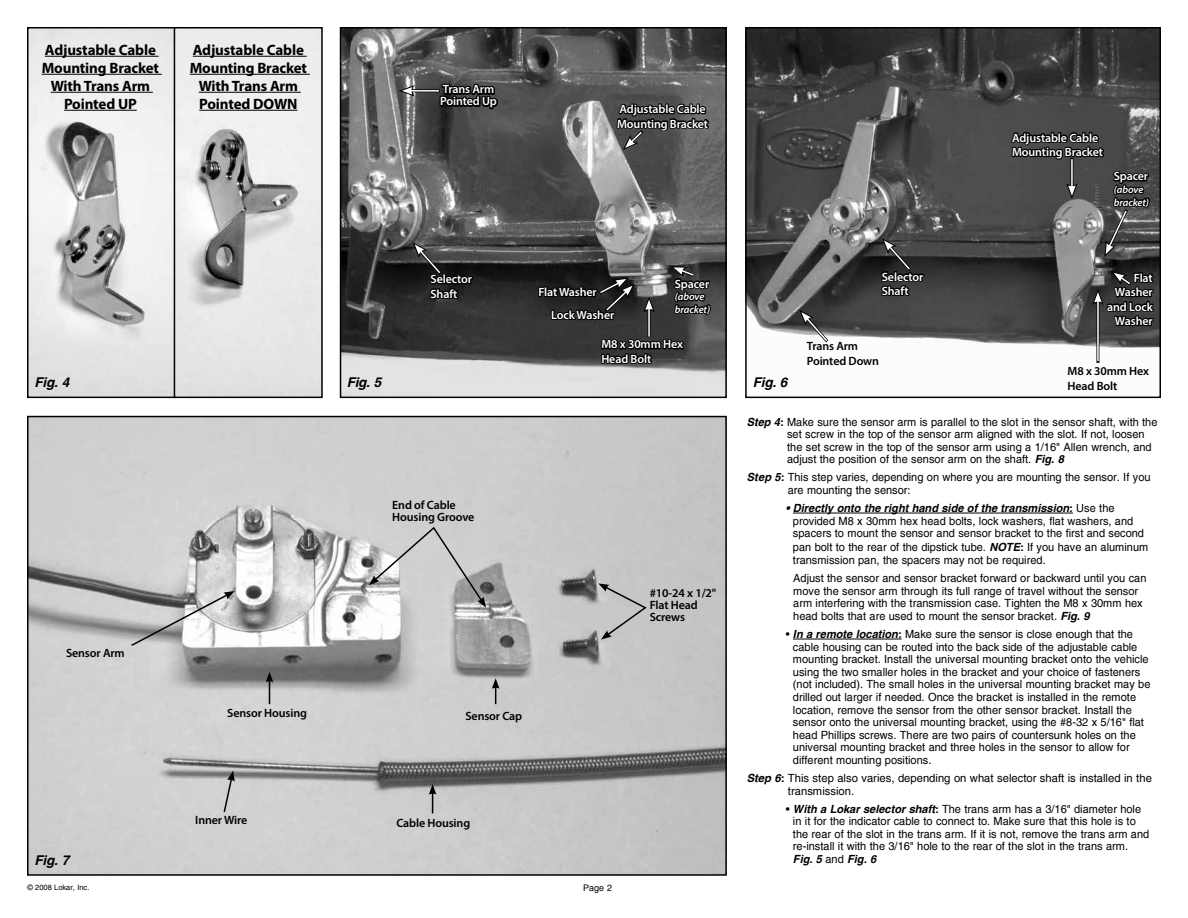
<style>
.page{position:relative;width:1188px;height:918px;background:#fff}
.page>*{position:absolute;margin:0;border:0;box-sizing:border-box;transform-origin:0 0}
.t1{font:700 15px/18px "Myriad Pro";letter-spacing:-.01em;color:#000;text-align:center}
.t2{font:italic 700 13.5px "Helvetica";letter-spacing:-.015em;color:#000}
.t3{font:600 12px/14.4px "Myriad Pro";letter-spacing:-.01em;color:#fff}
.t4{font:600 12px/12px "Myriad Pro";letter-spacing:-.01em;color:#000}
.t5{font:11.25px/12.6px "Helvetica";color:#000}
.t6{font:italic 600 10.5px/12.6px "Myriad Pro";letter-spacing:-.01em;color:#fff}
.t7{font:9px "Helvetica";color:#000}
.t8{font:7.5px "Helvetica";color:#000}
.s1{font-weight:700;font-style:italic}
</style>
<div class="page">
<hr style="left:793px;top:513px;width:280px;height:1px;background:#000">
<hr style="left:793px;top:639px;width:109px;height:1px;background:#000">
<img style="left:343px;top:30px;width:381px;height:365px">
<div style="left:340px;top:27px;width:387px;height:371px;border:2px solid #000"></div>
<img style="left:748px;top:30px;width:410px;height:333px">
<div style="left:745px;top:27px;width:416px;height:371px;border:2px solid #000"></div>
<img style="left:30px;top:30px;width:290px;height:365px">
<div style="left:27px;top:27px;width:149px;height:371px;border:2px solid #000"></div>
<div style="left:174px;top:27px;width:149px;height:371px;border:2px solid #000"></div>
<img style="left:30px;top:419px;width:694px;height:454px">
<div style="left:27px;top:416px;width:700px;height:460px;border:2px solid #000"></div>
<hr style="left:45px;top:56px;width:114px;height:1px;background:#000">
<hr style="left:42px;top:74px;width:120px;height:1px;background:#000">
<hr style="left:51px;top:92px;width:102px;height:1px;background:#000">
<hr style="left:64px;top:110px;width:73px;height:1px;background:#000">
<hr style="left:193px;top:56px;width:114px;height:1px;background:#000">
<hr style="left:190px;top:74px;width:120px;height:1px;background:#000">
<hr style="left:199px;top:92px;width:102px;height:1px;background:#000">
<hr style="left:199px;top:110px;width:99px;height:1px;background:#000">
<svg style="left:413px;top:242px;width:61px;height:65px;background:#2e2e2e"></svg>
<svg style="left:879px;top:238px;width:47px;height:66px;background:#323232"></svg>
<svg style="left:799px;top:310px;width:32px;height:36px"></svg>
<hr style="left:1096px;top:300px;width:3px;height:63px;background:#000">
<hr style="left:409px;top:89px;width:31px;height:3px;background:#000">
<hr style="left:1097px;top:300px;width:2px;height:61px;background:#fff">
<svg style="left:537px;top:248px;width:175px;height:119px;background:#3c3c3c"></svg>
<svg style="left:438px;top:52px;width:62px;height:77px;background:#414141"></svg>
<svg style="left:223px;top:771px;width:12px;height:43px"></svg>
<svg style="left:429px;top:784px;width:7px;height:29px"></svg>
<svg style="left:266px;top:672px;width:7px;height:32px"></svg>
<svg style="left:130px;top:591px;width:105px;height:56px"></svg>
<svg style="left:369px;top:526px;width:117px;height:82px;background:#c4c4c4"></svg>
<svg style="left:598px;top:583px;width:50px;height:57px;background:#b8b8b8"></svg>
<svg style="left:492px;top:678px;width:8px;height:26px"></svg>
<hr style="left:410px;top:90px;width:29px;height:2px;background:#fff">
<svg style="left:399px;top:85px;width:16px;height:12px"></svg>
<svg style="left:615px;top:82px;width:95px;height:68px;background:#464646"></svg>
<svg style="left:1009px;top:110px;width:149px;height:246px;background:#535353"></svg>
<h1 class="t1" style="left:42px;top:40px;width:119px">Adjustable Cable<br>Mounting Bracket<br>With Trans Arm<br>Pointed UP</h1>
<h1 class="t1" style="left:190px;top:40px;width:119px">Adjustable Cable<br>Mounting Bracket<br>With Trans Arm<br>Pointed DOWN</h1>
<p class="t3" style="left:440px;top:83px;width:58px;line-height:12px">Trans Arm<br>Pointed Up</p>
<p class="t3" style="left:617px;top:102px;width:93px">Adjustable Cable<br>Mounting Bracket</p>
<p class="t3" style="left:431px;top:272px;width:43px">Selector<br>Shaft</p>
<p class="t3" style="left:882px;top:269px;width:43px">Selector<br>Shaft</p>
<p class="t3" style="left:551px;top:307px;width:65px">Lock Washer</p>
<p class="t3" style="left:675px;top:276px;width:36px">Spacer</p>
<p class="t6" style="left:675px;top:290px;width:37px">(above bracket)</p>
<p class="t3" style="left:538px;top:284px;width:60px">Flat Washer</p>
<p class="t3" style="left:601px;top:337px;width:83px">M8 x 30mm Hex<br>Head Bolt</p>
<p class="t4" style="left:807px;top:339px;width:74px;line-height:14.4px">Trans Arm<br>Pointed Down</p>
<p class="t2" style="left:35px;top:375px;width:36px">Fig. 4</p>
<p class="t2" style="left:347px;top:374px;width:36px">Fig. 5</p>
<p class="t2" style="left:753px;top:375px;width:36px">Fig. 6</p>
<p class="t3" style="left:1012px;top:130px;width:93px">Adjustable Cable<br>Mounting Bracket</p>
<p class="t3" style="left:1114px;top:169px;width:36px">Spacer</p>
<p class="t6" style="left:1114px;top:183px;width:37px">(above bracket)</p>
<p class="t3" style="left:1107px;top:270px;width:47px;text-align:right">Flat<br>Washer and Lock<br>Washer</p>
<p class="t4" style="left:1068px;top:364px;width:83px;line-height:14.4px">M8 x 30mm Hex<br>Head Bolt</p>
<p class="t4" style="left:66px;top:647px;width:60px">Sensor Arm</p>
<p class="t2" style="left:35px;top:852px;width:36px">Fig. 7</p>
<p class="t8" style="left:27px;top:883px;width:64px">© 2008 Lokar, Inc.</p>
<p class="t4" style="left:392px;top:498px;width:84px">End of Cable<br>Housing Groove</p>
<p class="t4" style="left:227px;top:707px;width:81px">Sensor Housing</p>
<p class="t4" style="left:465px;top:709px;width:58px">Sensor Cap</p>
<p class="t4" style="left:195px;top:814px;width:53px">Inner Wire</p>
<p class="t4" style="left:396px;top:817px;width:75px">Cable Housing</p>
<p class="t7" style="left:583px;top:883px;width:30px">Page 2</p>
<p class="t4" style="left:650px;top:587px;width:68px">#10-24 x 1/2"<br>Flat Head<br>Screws</p>
<p class="t5" style="left:787px;top:415px;width:372px;text-indent:-40px"><span class="s1">Step 4:</span> Make sure the sensor arm is parallel to the slot in the sensor shaft, with the set screw in the top of the sensor arm aligned with the slot. If not, loosen the set screw in the top of the sensor arm using a 1/16" Allen wrench, and adjust the position of the sensor arm on the shaft. <span class="s1">Fig. 8</span></p>
<p class="t5" style="left:788px;top:471px;width:364px;text-indent:-41px"><span class="s1">Step 5:</span> This step varies, depending on where you are mounting the sensor. If you are mounting the sensor:</p>
<p class="t5" style="left:793px;top:502px;width:357px;line-height:13px;text-indent:-7px"><span class="s1">• Directly onto the right hand side of the transmission:</span> Use the provided M8 x 30mm hex head bolts, lock washers, flat washers, and spacers to mount the sensor and sensor bracket to the first and second pan bolt to the rear of the dipstick tube. <span class="s1">NOTE:</span> If you have an aluminum transmission pan, the spacers may not be required.</p>
<p class="t5" style="left:793px;top:572px;width:355px">Adjust the sensor and sensor bracket forward or backward until you can move the sensor arm through its full range of travel without the sensor arm interfering with the transmission case. Tighten the M8 x 30mm hex head bolts that are used to mount the sensor bracket. <span class="s1">Fig. 9</span></p>
<p class="t5" style="left:793px;top:628px;width:359px;text-indent:-7px">• <span class="s1">In a remote location:</span> Make sure the sensor is close enough that the cable housing can be routed into the back side of the adjustable cable mounting bracket. Install the universal mounting bracket onto the vehicle using the two smaller holes in the bracket and your choice of fasteners (not included). The small holes in the universal mounting bracket may be drilled out larger if needed. Once the bracket is installed in the remote location, remove the sensor from the other sensor bracket. Install the sensor onto the universal mounting bracket, using the #8-32 x 5/16" flat head Phillips screws. There are two pairs of countersunk holes on the universal mounting bracket and three holes in the sensor to allow for different mounting positions.</p>
<p class="t5" style="left:788px;top:772px;width:365px;text-indent:-41px"><span class="s1">Step 6:</span> This step also varies, depending on what selector shaft is installed in the transmission.</p>
<p class="t5" style="left:793px;top:802px;width:358px;text-indent:-7px">• <span class="s1">With a Lokar selector shaft:</span> The trans arm has a 3/16" diameter hole in it for the indicator cable to connect to. Make sure that this hole is to the rear of the slot in the trans arm. If it is not, remove the trans arm and re-install it with the 3/16" hole to the rear of the slot in the trans arm.<br><span class="s1">Fig. 5</span> and <span class="s1">Fig. 6</span></p>
</div>
